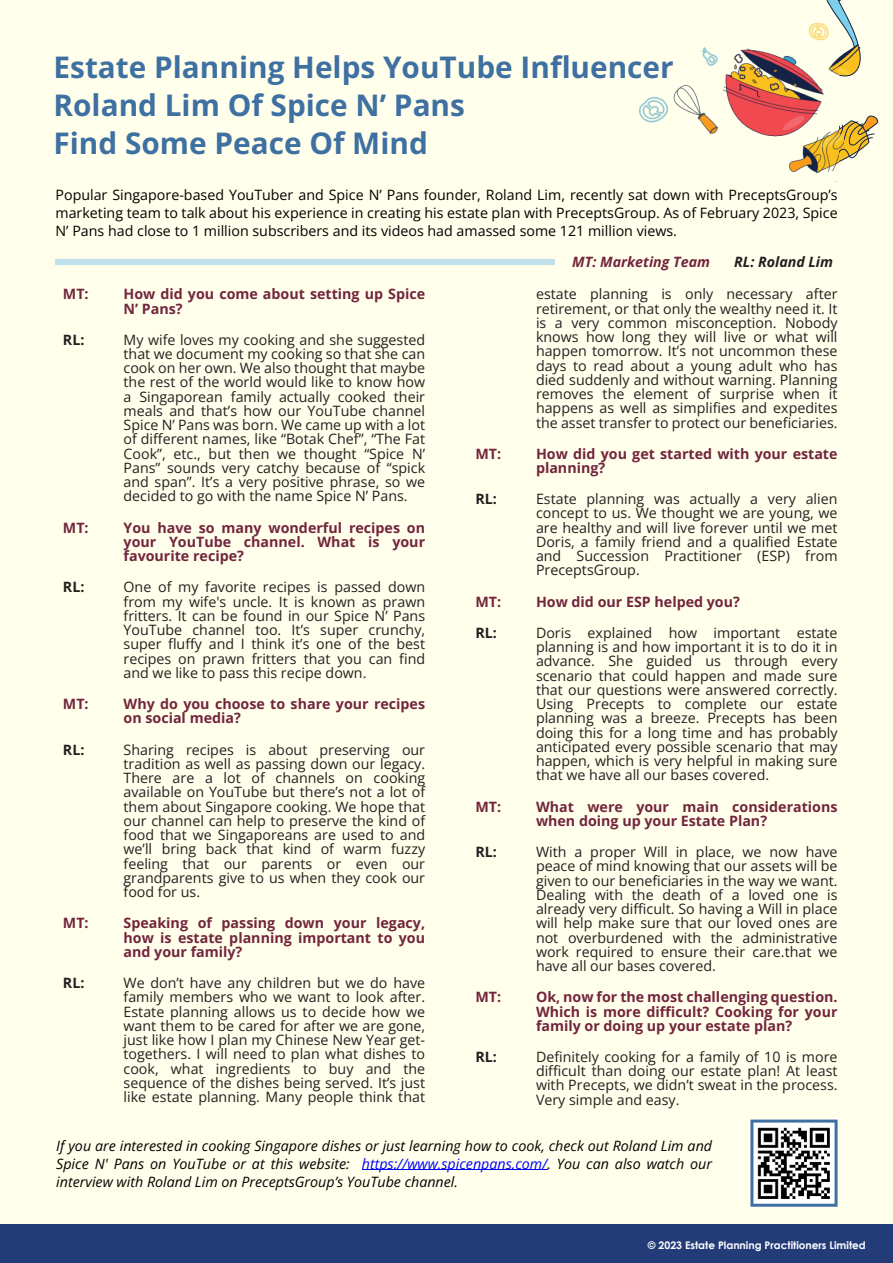
<style>
.page{position:relative;width:893px;height:1263px;background:#fff}
.page>*{position:absolute;margin:0;border:0;box-sizing:border-box;transform-origin:0 0}
.t1{font:700 29.7px/38px "Open Sans";color:#3f70a2}
.t2{font:14.25px/14.2px "Open Sans";color:#231f20;text-align:justify}
.t3{font:700 14.25px/14.2px "Open Sans";color:#72253d}
.t4{font:14.25px/18px "Open Sans";color:#000;text-align:justify}
.t5{font:italic 14.25px/18px "Open Sans";color:#000;text-align:justify}
.t6{font:700 14.25px "Open Sans";color:#231f20}
.t7{font:italic 700 14.25px "Open Sans";color:#72253d}
.t8{font:italic 700 14.25px "Open Sans";color:#231f20}
.t9{font:700 10.5px "Century Gothic";color:#fff}
.s1{color:#00f}
</style>
<div class="page">
<div style="left:0;top:0;width:893px;height:1225px;background:#ffffeb"></div>
<svg style="left:812px;top:0;width:66px;height:162px"></svg>
<img style="left:639px;top:24px;width:200px;height:150px">
<div style="left:0;top:1225px;width:893px;height:38px;background:#233c78"></div>
<hr style="left:362px;top:1169px;width:185px;height:1px;background:#00f">
<div style="left:56px;top:259px;width:499px;height:6px;background:#c0e1ec"></div>
<svg style="left:750px;top:1119px;width:88px;height:88px"></svg>
<h1 class="t1" style="left:54px;top:47px;width:622px">Estate Planning Helps YouTube Influencer<br>Roland Lim Of Spice N’ Pans<br>Find Some Peace Of Mind</h1>
<p class="t4" style="left:56px;top:185px;width:784px">Popular Singapore-based YouTuber and Spice N’ Pans founder, Roland Lim, recently sat down with PreceptsGroup’s marketing team to talk about his experience in creating his estate plan with PreceptsGroup. As of February 2023, Spice N’ Pans had close to 1 million subscribers and its videos had amassed some 121 million views.</p>
<p class="t3" style="left:63px;top:287px;width:27px">MT:</p>
<p class="t3" style="left:124px;top:287px;width:303px">How did you come about setting up Spice<br>N’ Pans?</p>
<p class="t6" style="left:63px;top:329px;width:23px">RL:</p>
<p class="t2" style="left:124px;top:332px;width:303px">My wife loves my cooking and she suggested that we document my cooking so that she can cook on her own. We also thought that maybe the rest of the world would like to know how a Singaporean family actually cooked their meals and that’s how our YouTube channel Spice N’ Pans was born. We came up with a lot of different names, like “Botak Chef”, “The Fat Cook”, etc., but then we thought “Spice N’ Pans” sounds very catchy because of “spick and span”. It’s a very positive phrase, so we decided to go with the name Spice N’ Pans.</p>
<p class="t3" style="left:63px;top:520px;width:27px">MT:</p>
<p class="t3" style="left:124px;top:520px;width:303px;text-align:justify">You have so many wonderful recipes on your YouTube channel. What is your favourite recipe?</p>
<p class="t6" style="left:63px;top:577px;width:23px">RL:</p>
<p class="t2" style="left:124px;top:580px;width:303px">One of my favorite recipes is passed down from my wife's uncle. It is known as prawn fritters. It can be found in our Spice N’ Pans YouTube channel too. It’s super crunchy, super fluffy and I think it’s one of the best recipes on prawn fritters that you can find and we like to pass this recipe down.</p>
<p class="t3" style="left:63px;top:696px;width:27px">MT:</p>
<p class="t3" style="left:124px;top:696px;width:303px">Why do you choose to share your recipes on social media?</p>
<p class="t6" style="left:63px;top:739px;width:23px">RL:</p>
<p class="t2" style="left:124px;top:742px;width:303px">Sharing recipes is about preserving our tradition as well as passing down our legacy.<br>There are a lot of channels on cooking available on YouTube but there’s not a lot of them about Singapore cooking. We hope that our channel can help to preserve the kind of food that we Singaporeans are used to and we’ll bring back that kind of warm fuzzy feeling that our parents or even our grandparents give to us when they cook our food for us.</p>
<p class="t3" style="left:63px;top:916px;width:27px">MT:</p>
<p class="t3" style="left:124px;top:916px;width:303px;text-align:justify">Speaking of passing down your legacy, how is estate planning important to you and your family?</p>
<p class="t6" style="left:63px;top:973px;width:23px">RL:</p>
<p class="t2" style="left:124px;top:975px;width:303px">We don’t have any children but we do have family members who we want to look after.<br>Estate planning allows us to decide how we want them to be cared for after we are gone, just like how I plan my Chinese New Year get&shy;togethers. I will need to plan what dishes to cook, what ingredients to buy and the sequence of the dishes being served. It’s just like estate planning. Many people think that</p>
<p class="t7" style="left:572px;top:252px;width:139px">MT: Marketing Team</p>
<p class="t8" style="left:734px;top:252px;width:100px">RL: Roland Lim</p>
<p class="t2" style="left:536px;top:287px;width:303px">estate planning is only necessary after retirement, or that only the wealthy need it. It is a very common misconception. Nobody knows how long they will live or what will happen tomorrow. It’s not uncommon these days to read about a young adult who has died suddenly and without warning. Planning removes the element of surprise when it happens as well as simplifies and expedites the asset transfer to protect our beneficiaries.</p>
<p class="t3" style="left:475px;top:446px;width:27px">MT:</p>
<p class="t3" style="left:536px;top:446px;width:303px">How did you get started with your estate planning?</p>
<p class="t6" style="left:475px;top:489px;width:23px">RL:</p>
<p class="t2" style="left:536px;top:491px;width:303px">Estate planning was actually a very alien concept to us. We thought we are young, we are healthy and will live forever until we met Doris, a family friend and a qualified Estate and Succession Practitioner (ESP) from PreceptsGroup.</p>
<p class="t3" style="left:475px;top:594px;width:27px">MT:</p>
<p class="t3" style="left:536px;top:594px;width:205px">How did our ESP helped you?</p>
<p class="t6" style="left:475px;top:623px;width:23px">RL:</p>
<p class="t2" style="left:536px;top:625px;width:303px">Doris explained how important estate planning is and how important it is to do it in advance. She guided us through every scenario that could happen and made sure that our questions were answered correctly.<br>Using Precepts to complete our estate planning was a breeze. Precepts has been doing this for a long time and has probably anticipated every possible scenario that may happen, which is very helpful in making sure that we have all our bases covered.</p>
<p class="t3" style="left:475px;top:799px;width:27px">MT:</p>
<p class="t3" style="left:536px;top:799px;width:303px">What were your main considerations when doing up your Estate Plan?</p>
<p class="t6" style="left:475px;top:842px;width:23px">RL:</p>
<p class="t2" style="left:536px;top:844px;width:303px">With a proper Will in place, we now have peace of mind knowing that our assets will be given to our beneficiaries in the way we want.<br>Dealing with the death of a loved one is already very difficult. So having a Will in place will help make sure that our loved ones are not overburdened with the administrative work required to ensure their care.that we have all our bases covered.</p>
<p class="t3" style="left:475px;top:989px;width:27px">MT:</p>
<p class="t3" style="left:536px;top:989px;width:303px;text-align:justify">Ok, now for the most challenging question.<br>Which is more difficult? Cooking for your family or doing up your estate plan?</p>
<p class="t6" style="left:475px;top:1047px;width:23px">RL:</p>
<p class="t2" style="left:536px;top:1049px;width:303px">Definitely cooking for a family of 10 is more difficult than doing our estate plan! At least with Precepts, we didn’t sweat in the process.<br>Very simple and easy.</p>
<p class="t5" style="left:56px;top:1136px;width:657px">If you are interested in cooking Singapore dishes or just learning how to cook, check out Roland Lim and Spice N' Pans on YouTube or at this website: <span class="s1">https://www.spicenpans.com/</span>. You can also watch our interview with Roland Lim on PreceptsGroup’s YouTube channel.</p>
<p class="t9" style="left:648px;top:1241px;width:219px">© 2023 Estate Planning Practitioners Limited</p>
</div>
